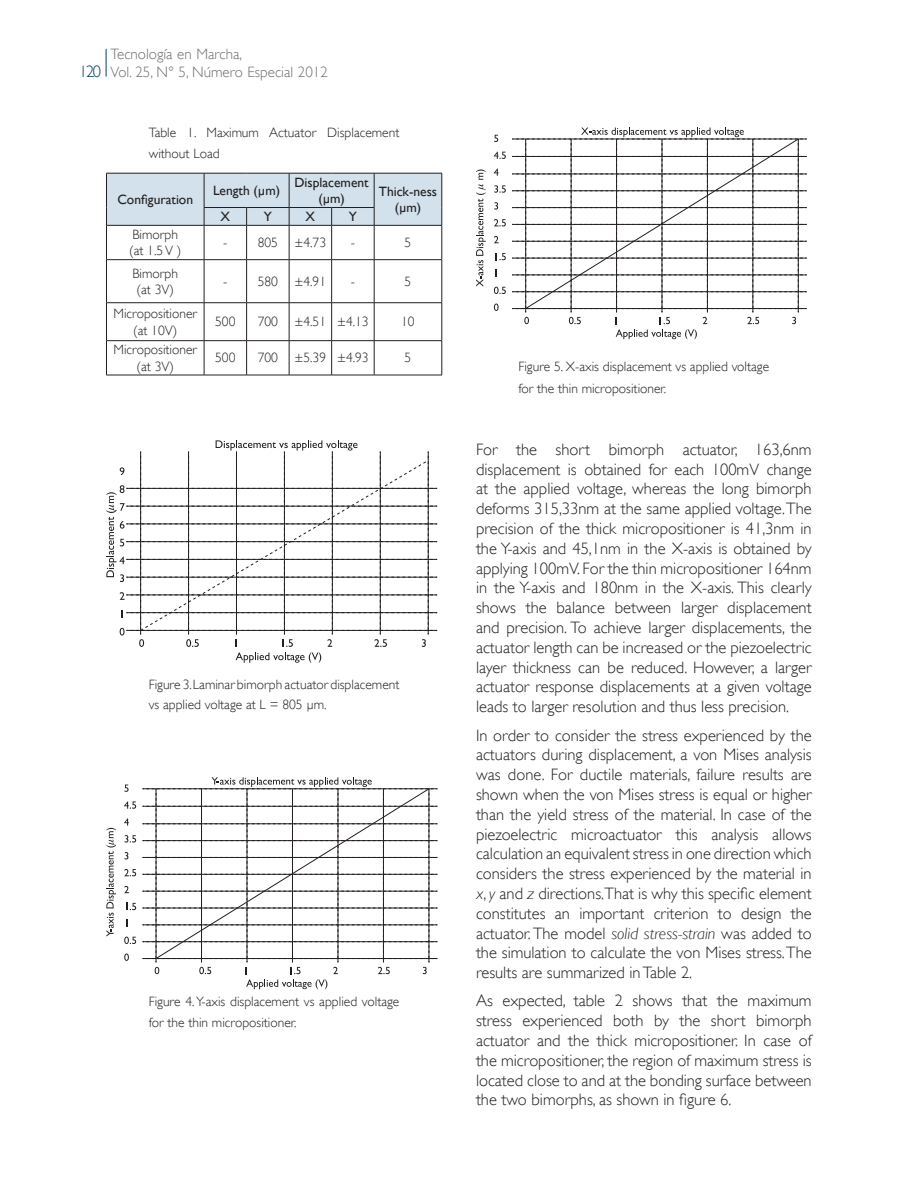
<style>
.page{position:relative;width:918px;height:1188px;background:#fff}
.page>*{position:absolute;margin:0;border:0;box-sizing:border-box;transform-origin:0 0}
.t1{font:300 16.5px/19.8px "Gill Sans";color:#231f20;text-align:justify}
.t2{font:300 15px/18px "Gill Sans";color:#6d6f71}
.t3{font:300 13.5px/16.5px "Gill Sans";color:#231f20}
.t4{font:13.5px/16.5px "Gill Sans";color:#231f20;text-align:center}
.s1{font-size:16.5px;color:#003f5f}
.s2{font-style:italic}
</style>
<div class="page">
<svg style="left:106px;top:49px;width:1px;height:28px"></svg>
<svg style="left:106px;top:173px;width:337px;height:52px;background:#cad8e2"></svg>
<hr style="left:106px;top:225px;width:98px;height:1px;background:#231f20">
<hr style="left:106px;top:226px;width:1px;height:33px;background:#231f20">
<hr style="left:204px;top:225px;width:43px;height:1px;background:#231f20">
<hr style="left:204px;top:226px;width:1px;height:33px;background:#231f20">
<hr style="left:247px;top:225px;width:42px;height:1px;background:#231f20">
<hr style="left:246px;top:226px;width:1px;height:33px;background:#231f20">
<hr style="left:289px;top:225px;width:43px;height:1px;background:#231f20">
<hr style="left:289px;top:226px;width:1px;height:33px;background:#231f20">
<hr style="left:332px;top:225px;width:42px;height:1px;background:#231f20">
<hr style="left:331px;top:226px;width:1px;height:33px;background:#231f20">
<hr style="left:374px;top:225px;width:68px;height:1px;background:#231f20">
<hr style="left:374px;top:226px;width:1px;height:33px;background:#231f20">
<hr style="left:442px;top:226px;width:1px;height:33px;background:#231f20">
<hr style="left:106px;top:259px;width:98px;height:1px;background:#231f20">
<hr style="left:106px;top:260px;width:1px;height:43px;background:#231f20">
<hr style="left:204px;top:259px;width:43px;height:1px;background:#231f20">
<hr style="left:204px;top:260px;width:1px;height:43px;background:#231f20">
<hr style="left:247px;top:259px;width:42px;height:1px;background:#231f20">
<hr style="left:246px;top:260px;width:1px;height:43px;background:#231f20">
<hr style="left:289px;top:259px;width:43px;height:1px;background:#231f20">
<hr style="left:289px;top:260px;width:1px;height:43px;background:#231f20">
<hr style="left:332px;top:259px;width:42px;height:1px;background:#231f20">
<hr style="left:331px;top:260px;width:1px;height:43px;background:#231f20">
<hr style="left:374px;top:259px;width:68px;height:1px;background:#231f20">
<hr style="left:374px;top:260px;width:1px;height:43px;background:#231f20">
<hr style="left:442px;top:260px;width:1px;height:43px;background:#231f20">
<hr style="left:106px;top:302px;width:98px;height:1px;background:#231f20">
<hr style="left:106px;top:303px;width:1px;height:37px;background:#231f20">
<hr style="left:204px;top:302px;width:43px;height:1px;background:#231f20">
<hr style="left:204px;top:303px;width:1px;height:37px;background:#231f20">
<hr style="left:247px;top:302px;width:42px;height:1px;background:#231f20">
<hr style="left:246px;top:303px;width:1px;height:37px;background:#231f20">
<hr style="left:289px;top:302px;width:43px;height:1px;background:#231f20">
<hr style="left:289px;top:303px;width:1px;height:37px;background:#231f20">
<hr style="left:332px;top:302px;width:42px;height:1px;background:#231f20">
<hr style="left:331px;top:303px;width:1px;height:37px;background:#231f20">
<hr style="left:374px;top:302px;width:68px;height:1px;background:#231f20">
<hr style="left:374px;top:303px;width:1px;height:37px;background:#231f20">
<hr style="left:442px;top:303px;width:1px;height:37px;background:#231f20">
<hr style="left:106px;top:340px;width:98px;height:1px;background:#231f20">
<hr style="left:106px;top:341px;width:1px;height:34px;background:#231f20">
<hr style="left:204px;top:340px;width:43px;height:1px;background:#231f20">
<hr style="left:204px;top:341px;width:1px;height:34px;background:#231f20">
<hr style="left:247px;top:340px;width:42px;height:1px;background:#231f20">
<hr style="left:246px;top:341px;width:1px;height:34px;background:#231f20">
<hr style="left:289px;top:340px;width:43px;height:1px;background:#231f20">
<hr style="left:289px;top:341px;width:1px;height:34px;background:#231f20">
<hr style="left:332px;top:340px;width:42px;height:1px;background:#231f20">
<hr style="left:331px;top:341px;width:1px;height:34px;background:#231f20">
<hr style="left:374px;top:340px;width:68px;height:1px;background:#231f20">
<hr style="left:374px;top:341px;width:1px;height:34px;background:#231f20">
<hr style="left:442px;top:341px;width:1px;height:34px;background:#231f20">
<hr style="left:106px;top:375px;width:98px;height:1px;background:#231f20">
<hr style="left:204px;top:375px;width:43px;height:1px;background:#231f20">
<hr style="left:247px;top:375px;width:42px;height:1px;background:#231f20">
<hr style="left:289px;top:375px;width:43px;height:1px;background:#231f20">
<hr style="left:332px;top:375px;width:42px;height:1px;background:#231f20">
<hr style="left:374px;top:375px;width:68px;height:1px;background:#231f20">
<svg style="left:106px;top:440px;width:331px;height:223px"></svg>
<svg style="left:140px;top:459px;width:289px;height:172px"></svg>
<svg style="left:106px;top:828px;width:10px;height:109px"></svg>
<svg style="left:124px;top:785px;width:5px;height:7px"></svg>
<svg style="left:124px;top:801px;width:12px;height:8px"></svg>
<svg style="left:124px;top:818px;width:5px;height:8px"></svg>
<svg style="left:125px;top:835px;width:11px;height:8px"></svg>
<svg style="left:125px;top:852px;width:3px;height:7px"></svg>
<svg style="left:124px;top:869px;width:12px;height:7px"></svg>
<svg style="left:124px;top:886px;width:5px;height:7px"></svg>
<svg style="left:126px;top:903px;width:10px;height:7px"></svg>
<svg style="left:124px;top:937px;width:12px;height:7px"></svg>
<svg style="left:124px;top:954px;width:5px;height:7px"></svg>
<svg style="left:143px;top:777px;width:294px;height:212px"></svg>
<svg style="left:155px;top:788px;width:275px;height:171px"></svg>
<svg style="left:476px;top:169px;width:10px;height:118px"></svg>
<svg style="left:494px;top:135px;width:4px;height:7px"></svg>
<svg style="left:494px;top:152px;width:12px;height:7px"></svg>
<svg style="left:494px;top:168px;width:5px;height:8px"></svg>
<svg style="left:494px;top:185px;width:12px;height:8px"></svg>
<svg style="left:494px;top:202px;width:4px;height:8px"></svg>
<svg style="left:494px;top:219px;width:12px;height:7px"></svg>
<svg style="left:494px;top:236px;width:5px;height:7px"></svg>
<svg style="left:496px;top:253px;width:10px;height:7px"></svg>
<svg style="left:494px;top:287px;width:12px;height:7px"></svg>
<svg style="left:494px;top:304px;width:5px;height:7px"></svg>
<svg style="left:512px;top:128px;width:295px;height:211px"></svg>
<svg style="left:525px;top:138px;width:274px;height:171px"></svg>
<p class="t2" style="left:79px;top:45px;width:250px;text-indent:31px">Tecnología en Marcha,<br><span class="s1">120</span> Vol. 25, N° 5, Número Especial 2012</p>
<p class="t3" style="left:149px;top:122px;width:252px;line-height:21.6px">Table 1. Maximum Actuator Displacement without Load</p>
<p class="t4" style="left:117px;top:191px;width:77px">Configuration</p>
<p class="t4" style="left:213px;top:182px;width:69px">Length (µm)</p>
<p class="t4" style="left:295px;top:174px;width:76px">Displacement (µm)</p>
<p class="t4" style="left:379px;top:183px;width:60px">Thick-ness (µm)</p>
<p class="t4" style="left:221px;top:208px;width:11px">X</p>
<p class="t4" style="left:264px;top:208px;width:10px">Y</p>
<p class="t4" style="left:306px;top:208px;width:11px">X</p>
<p class="t4" style="left:349px;top:208px;width:10px">Y</p>
<p class="t3" style="left:129px;top:226px;width:54px">Bimorph (at 1.5 V )</p>
<p class="t3" style="left:223px;top:234px;width:104px">- 805 ±4.73</p>
<p class="t3" style="left:351px;top:234px;width:6px">-</p>
<p class="t3" style="left:405px;top:234px;width:8px">5</p>
<p class="t3" style="left:132px;top:265px;width:47px;text-align:center">Bimorph (at 3V)</p>
<p class="t3" style="left:223px;top:273px;width:104px">- 580 ±4.91</p>
<p class="t3" style="left:351px;top:273px;width:6px">-</p>
<p class="t3" style="left:405px;top:273px;width:8px">5</p>
<p class="t3" style="left:114px;top:305px;width:85px;text-align:center">Micropositioner (at 10V)</p>
<p class="t3" style="left:215px;top:314px;width:22px">500</p>
<p class="t3" style="left:258px;top:314px;width:112px">700 ±4.51 ±4.13</p>
<p class="t3" style="left:401px;top:314px;width:15px">10</p>
<p class="t3" style="left:114px;top:341px;width:85px;text-align:center">Micropositioner (at 3V)</p>
<p class="t3" style="left:215px;top:350px;width:22px">500</p>
<p class="t3" style="left:258px;top:350px;width:112px">700 ±5.39 ±4.93</p>
<p class="t3" style="left:405px;top:350px;width:8px">5</p>
<p class="t3" style="left:149px;top:675px;width:252px;line-height:19.8px">Figure 3. Laminar bimorph actuator displacement vs applied voltage at L = 805 µ m.</p>
<p class="t3" style="left:149px;top:991px;width:252px;line-height:21.6px">Figure 4. Y-axis displacement vs applied voltage for the thin micropositioner.</p>
<p class="t3" style="left:519px;top:356px;width:252px;line-height:21.6px">Figure 5. X-axis displacement vs applied voltage for the thin micropositioner.</p>
<p class="t1" style="left:476px;top:439px;width:337px">For the short bimorph actuator, 163,6nm displacement is obtained for each 100mV change at the applied voltage, whereas the long bimorph deforms 315,33nm at the same applied voltage. The precision of the thick micropositioner is 41,3nm in the Y-axis and 45,1nm in the X-axis is obtained by applying 100mV. For the thin micropositioner 164nm in the Y-axis and 180nm in the X-axis. This clearly shows the balance between larger displacement and precision. To achieve larger displacements, the actuator length can be increased or the piezoelectric layer thickness can be reduced. However, a larger actuator response displacements at a given voltage leads to larger resolution and thus less precision.</p>
<p class="t1" style="left:476px;top:725px;width:337px">In order to consider the stress experienced by the actuators during displacement, a von Mises analysis was done. For ductile materials, failure results are shown when the von Mises stress is equal or higher than the yield stress of the material. In case of the piezoelectric microactuator this analysis allows calculation an equivalent stress in one direction which considers the stress experienced by the material in <span class="s2">x</span>, <span class="s2">y</span> and <span class="s2">z</span> directions.That is why this specific element constitutes an important criterion to design the actuator. The model <span class="s2">solid stress-strain</span> was added to the simulation to calculate the von Mises stress. The results are summarized in Table 2.</p>
<p class="t1" style="left:476px;top:991px;width:337px">As expected, table 2 shows that the maximum stress experienced both by the short bimorph actuator and the thick micropositioner. In case of the micropositioner, the region of maximum stress is located close to and at the bonding surface between the two bimorphs, as shown in figure 6.</p>
</div>
